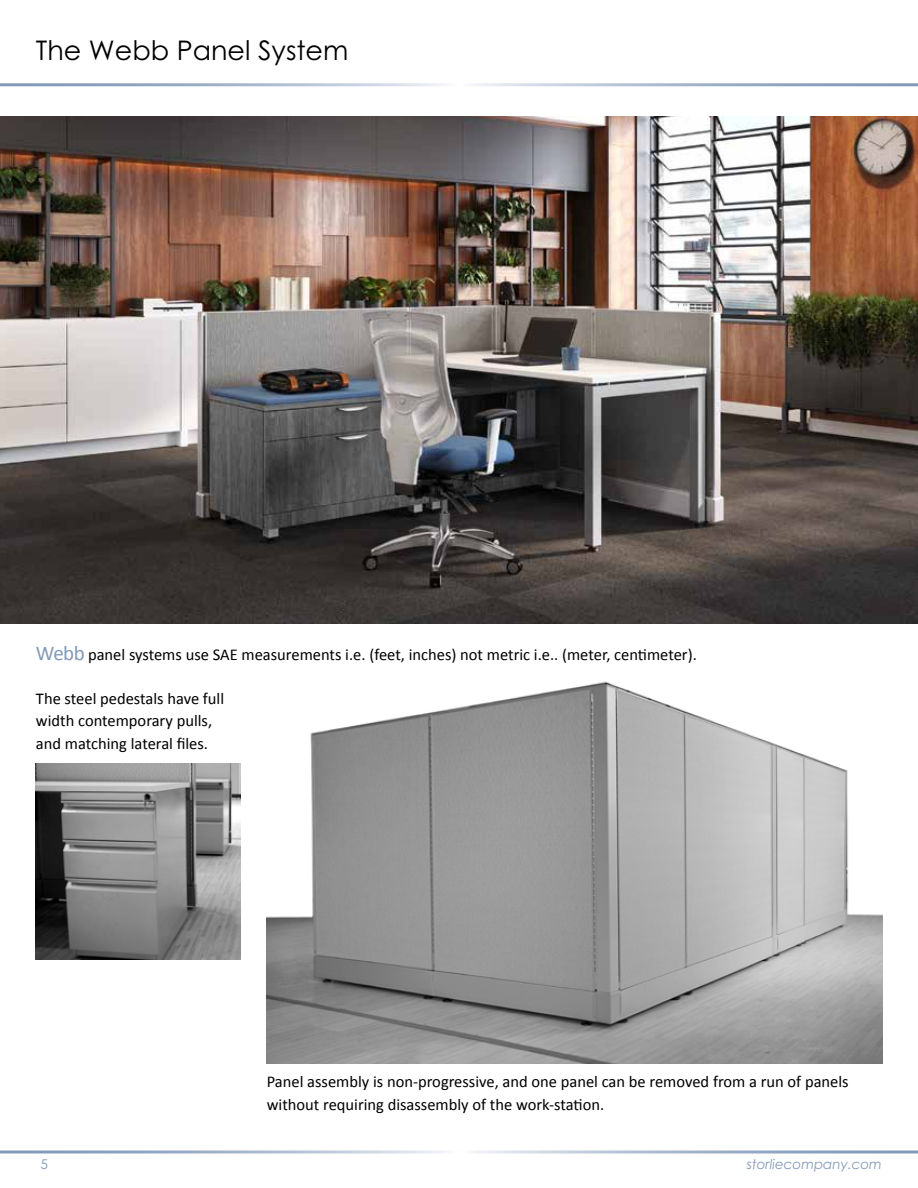
<style>
.page{position:relative;width:918px;height:1188px;background:#fff}
.page>*{position:absolute;margin:0;border:0;box-sizing:border-box;transform-origin:0 0}
.t1{font:27px "Century Gothic Pro";color:#000}
.t2{font:16.5px/22.5px "Calibri";color:#000}
.t3{font:italic 13.5px "Century Gothic Pro";color:#839ab7}
.t4{font:13.5px "Century Gothic Pro";color:#839ab7}
.s1{font-size:21px;color:#839ab7}
</style>
<div class="page">
<img style="left:0;top:116px;width:918px;height:507px">
<img style="left:267px;top:681px;width:615px;height:382px">
<img style="left:36px;top:764px;width:205px;height:195px">
<h1 class="t1" style="left:36px;top:34px;width:314px">The Webb Panel System</h1>
<p class="t2" style="left:36px;top:643px;width:662px"><span class="s1">Webb</span> panel systems use SAE measurements i.e. (feet, inches) not metric i.e.. (meter, centimeter).</p>
<p class="t2" style="left:36px;top:686px;width:190px">The steel pedestals have full width contemporary pulls, and matching lateral files.</p>
<p class="t2" style="left:267px;top:1070px;width:583px">Panel assembly is non-progressive, and one panel can be removed from a run of panels without requiring disassembly of the work-station.</p>
<p class="t4" style="left:40px;top:1156px;width:9px">5</p>
<p class="t3" style="left:747px;top:1156px;width:137px">storliecompany.com</p>
</div>
